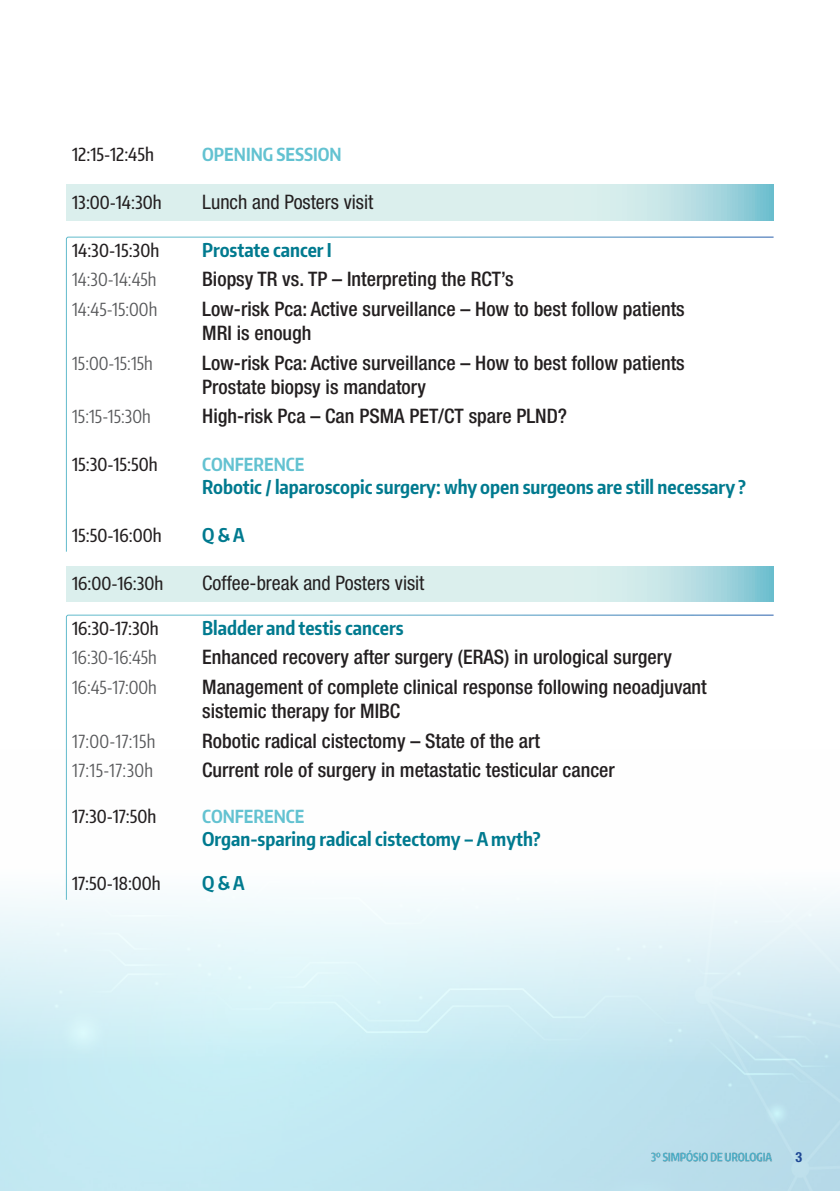
<style>
.page{position:relative;width:840px;height:1191px;background:#fff}
.page>*{position:absolute;margin:0;border:0;box-sizing:border-box;transform-origin:0 0}
.t1{font:500 condensed 20px/24px "Helvetica Neue LT Std";color:#231f20}
.t2{font:condensed 20px "Helvetica Neue LT Std";color:#231f20}
.t3{font:700 19px "Encode Sans Compressed";color:#007a8f}
.t4{font:500 18px "Encode Sans Compressed";color:#231f20}
.t5{font:18px "Encode Sans Compressed";color:#57585a}
.t6{font:700 18px "Encode Sans Compressed";color:#63c2d1}
.t7{font:700 condensed 14px "Helvetica Neue LT Std";color:#2952a1}
</style>
<div class="page">
<img style="left:0;top:749px;width:839px;height:442px">
<svg style="left:66px;top:184px;width:707px;height:36px;background:#d1eaea"></svg>
<svg style="left:66px;top:237px;width:707px;height:315px"></svg>
<svg style="left:66px;top:566px;width:707px;height:35px;background:#d1eaea"></svg>
<svg style="left:66px;top:614px;width:707px;height:286px"></svg>
<p class="t4" style="left:72px;top:142px;width:83px">12:15-12:45h</p>
<p class="t6" style="left:202px;top:142px;width:141px">OPENING SESSION</p>
<p class="t4" style="left:72px;top:190px;width:91px">13:00-14:30h</p>
<p class="t2" style="left:202px;top:190px;width:172px">Lunch and Posters visit</p>
<p class="t4" style="left:72px;top:238px;width:89px">14:30-15:30h</p>
<p class="t3" style="left:202px;top:237px;width:131px">Prostate cancer I</p>
<p class="t5" style="left:72px;top:268px;width:86px">14:30-14:45h</p>
<p class="t1" style="left:202px;top:267px;width:313px">Biopsy TR vs. TP – Interpreting the RCT’s</p>
<p class="t5" style="left:72px;top:297px;width:87px">14:45-15:00h</p>
<p class="t1" style="left:202px;top:297px;width:484px">Low-risk Pca: Active surveillance – How to best follow patients</p>
<p class="t1" style="left:202px;top:321px;width:111px">MRI is enough</p>
<p class="t5" style="left:72px;top:351px;width:82px">15:00-15:15h</p>
<p class="t1" style="left:202px;top:350px;width:484px">Low-risk Pca: Active surveillance – How to best follow patients<br>Prostate biopsy is mandatory</p>
<p class="t5" style="left:72px;top:405px;width:80px">15:15-15:30h</p>
<p class="t1" style="left:202px;top:404px;width:366px">High-risk Pca – Can PSMA PET/CT spare PLND?</p>
<p class="t4" style="left:72px;top:453px;width:87px">15:30-15:50h</p>
<p class="t6" style="left:202px;top:453px;width:104px">CONFERENCE</p>
<p class="t3" style="left:202px;top:475px;width:545px">Robotic / laparoscopic surgery: why open surgeons are still necessary ?</p>
<p class="t4" style="left:72px;top:524px;width:91px">15:50-16:00h</p>
<p class="t3" style="left:202px;top:523px;width:44px">Q &amp; A</p>
<p class="t4" style="left:72px;top:572px;width:93px">16:00-16:30h</p>
<p class="t2" style="left:202px;top:571px;width:224px">Coffee-break and Posters visit</p>
<p class="t4" style="left:72px;top:616px;width:88px">16:30-17:30h</p>
<p class="t3" style="left:202px;top:615px;width:203px">Bladder and testis cancers</p>
<p class="t5" style="left:72px;top:646px;width:86px">16:30-16:45h</p>
<p class="t1" style="left:202px;top:645px;width:471px">Enhanced recovery after surgery (ERAS) in urological surgery</p>
<p class="t5" style="left:72px;top:675px;width:86px">16:45-17:00h</p>
<p class="t1" style="left:202px;top:674px;width:506px">Management of complete clinical response following neoadjuvant sistemic therapy for MIBC</p>
<p class="t5" style="left:72px;top:729px;width:85px">17:00-17:15h</p>
<p class="t1" style="left:202px;top:728px;width:339px">Robotic radical cistectomy – State of the art</p>
<p class="t5" style="left:72px;top:759px;width:83px">17:15-17:30h</p>
<p class="t1" style="left:202px;top:758px;width:414px">Current role of surgery in metastatic testicular cancer</p>
<p class="t4" style="left:72px;top:804px;width:86px">17:30-17:50h</p>
<p class="t6" style="left:202px;top:804px;width:104px">CONFERENCE</p>
<p class="t3" style="left:202px;top:826px;width:340px">Organ-sparing radical cistectomy – A myth?</p>
<p class="t4" style="left:72px;top:871px;width:90px">17:50-18:00h</p>
<p class="t3" style="left:202px;top:870px;width:44px">Q &amp; A</p>
<p class="t7" style="left:795px;top:1148px;width:8px">3</p>
</div>
